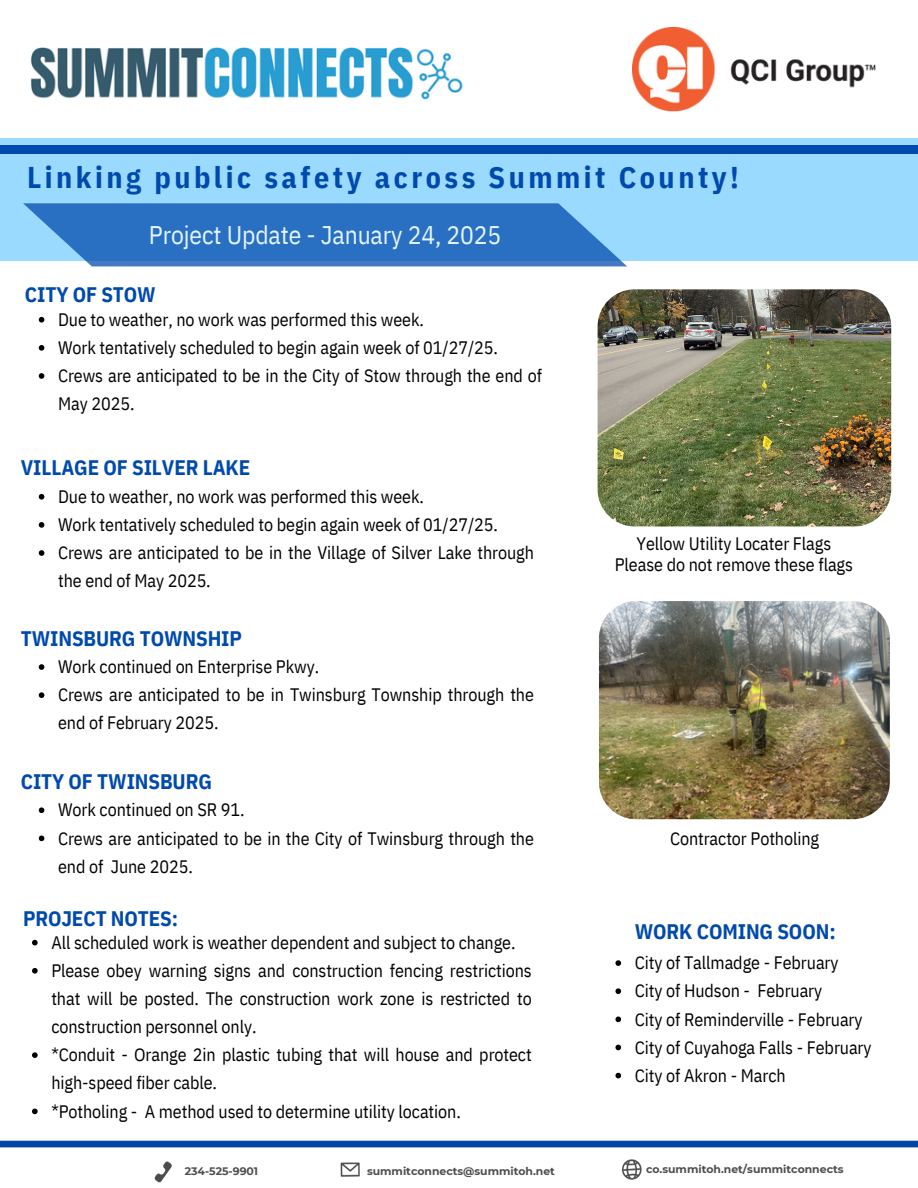
<style>
.page{position:relative;width:918px;height:1188px;background:#fff}
.page>*{position:absolute;margin:0;border:0;box-sizing:border-box;transform-origin:0 0}
.t1{font:700 30px "IBM Plex Sans Cond";letter-spacing:.115em;color:#004aad}
.t2{font:25.5px "IBM Plex Sans Cond";letter-spacing:-.005em;color:#fff}
.t3{font:700 21px "IBM Plex Sans Cond";letter-spacing:-.005em;color:#004aad}
.t4{font:18px/28.2px "IBM Plex Sans Cond";letter-spacing:-.005em;color:#000}
.t5{font:18px/28.2px "IBM Plex Sans Cond";letter-spacing:-.005em;color:#000100;text-align:justify}
.t6{font:700 10.8px "Montserrat";color:#4e4e4e}
</style>
<div class="page">
<div style="left:0;top:138px;width:918px;height:122px;background:#9bdaff"></div>
<div style="left:0;top:145px;width:918px;height:8px;background:#004aad"></div>
<img style="left:0;top:1140px;width:918px;height:43px">
<svg style="left:23px;top:203px;width:604px;height:63px;background:#397dca"></svg>
<img style="left:31px;top:47px;width:432px;height:53px">
<img style="left:598px;top:289px;width:293px;height:237px;border-radius:37px">
<img style="left:632px;top:27px;width:243px;height:85px">
<img style="left:599px;top:601px;width:291px;height:218px;border-radius:37px">
<svg style="left:32px;top:940px;width:6px;height:5px"></svg>
<svg style="left:32px;top:968px;width:6px;height:6px"></svg>
<svg style="left:32px;top:1052px;width:6px;height:6px"></svg>
<svg style="left:32px;top:1109px;width:6px;height:5px"></svg>
<svg style="left:39px;top:317px;width:5px;height:6px"></svg>
<svg style="left:39px;top:345px;width:5px;height:6px"></svg>
<svg style="left:39px;top:373px;width:5px;height:6px"></svg>
<svg style="left:39px;top:494px;width:5px;height:6px"></svg>
<svg style="left:39px;top:522px;width:5px;height:6px"></svg>
<svg style="left:39px;top:550px;width:5px;height:6px"></svg>
<svg style="left:615px;top:960px;width:6px;height:6px"></svg>
<svg style="left:615px;top:988px;width:6px;height:6px"></svg>
<svg style="left:615px;top:1017px;width:6px;height:5px"></svg>
<svg style="left:615px;top:1045px;width:6px;height:5px"></svg>
<svg style="left:615px;top:1073px;width:6px;height:5px"></svg>
<svg style="left:39px;top:664px;width:5px;height:6px"></svg>
<svg style="left:39px;top:692px;width:5px;height:6px"></svg>
<svg style="left:39px;top:807px;width:5px;height:6px"></svg>
<svg style="left:39px;top:836px;width:5px;height:5px"></svg>
<h1 class="t1" style="left:27px;top:158px;width:713px">Linking public safety across Summit County!</h1>
<h2 class="t2" style="left:149px;top:218px;width:354px">Project Update - January 24, 2025</h2>
<h3 class="t3" style="left:25px;top:280px;width:132px">CITY OF STOW</h3>
<p class="t4" style="left:58px;top:305px;width:367px">Due to weather, no work was performed this week.</p>
<p class="t4" style="left:58px;top:333px;width:441px">Work tentatively scheduled to begin again week of 01/27/25.</p>
<h3 class="t4" style="left:58px;top:361px;width:486px">Crews are anticipated to be in the City of Stow through the end of<br>May 2025.</h3>
<p class="t3" style="left:21px;top:453px;width:231px">VILLAGE OF SILVER LAKE</p>
<p class="t4" style="left:58px;top:482px;width:367px">Due to weather, no work was performed this week.</p>
<p class="t4" style="left:58px;top:510px;width:441px">Work tentatively scheduled to begin again week of 01/27/25.</p>
<h3 class="t4" style="left:58px;top:538px;width:477px">Crews are anticipated to be in the Village of Silver Lake through the end of May 2025.</h3>
<h3 class="t3" style="left:21px;top:624px;width:223px">TWINSBURG TOWNSHIP</h3>
<p class="t4" style="left:58px;top:652px;width:263px">Work continued on Enterprise Pkwy.</p>
<p class="t4" style="left:58px;top:681px;width:477px">Crews are anticipated to be in Twinsburg Township through the end of February 2025.</p>
<p class="t3" style="left:21px;top:768px;width:193px">CITY OF TWINSBURG</p>
<p class="t4" style="left:58px;top:796px;width:188px">Work continued on SR 91.</p>
<p class="t4" style="left:58px;top:824px;width:477px">Crews are anticipated to be in the City of Twinsburg through the end of June 2025.</p>
<h2 class="t3" style="left:23px;top:904px;width:157px">PROJECT NOTES:</h2>
<p class="t5" style="left:51px;top:928px;width:466px">All scheduled work is weather dependent and subject to change.</p>
<p class="t5" style="left:51px;top:956px;width:482px">Please obey warning signs and construction fencing restrictions that will be posted. The construction work zone is restricted to construction personnel only.</p>
<h3 class="t5" style="left:51px;top:1040px;width:482px">*Conduit - Orange 2in plastic tubing that will house and protect high-speed fiber cable.</h3>
<p class="t5" style="left:51px;top:1097px;width:411px">*Potholing - A method used to determine utility location.</p>
<h3 class="t4" style="left:615px;top:533px;width:240px;line-height:20.2px;text-align:center">Yellow Utility Locater Flags<br>Please do not remove these flags</h3>
<p class="t4" style="left:670px;top:824px;width:151px">Contractor Potholing</p>
<p class="t3" style="left:635px;top:918px;width:202px">WORK COMING SOON:</p>
<p class="t5" style="left:635px;top:948px;width:205px">City of Tallmadge - February</p>
<p class="t5" style="left:635px;top:977px;width:189px">City of Hudson - February</p>
<h4 class="t5" style="left:635px;top:1005px;width:229px">City of Reminderville - February</h4>
<p class="t5" style="left:635px;top:1033px;width:238px">City of Cuyahoga Falls - February</p>
<h4 class="t5" style="left:635px;top:1061px;width:152px">City of Akron - March</h4>
<p class="t6" style="left:185px;top:1164px;width:75px">234-525-9901</p>
<p class="t6" style="left:367px;top:1164px;width:189px">summitconnects@summitoh.net</p>
<p class="t6" style="left:646px;top:1162px;width:199px">co.summitoh.net/summitconnects</p>
</div>
